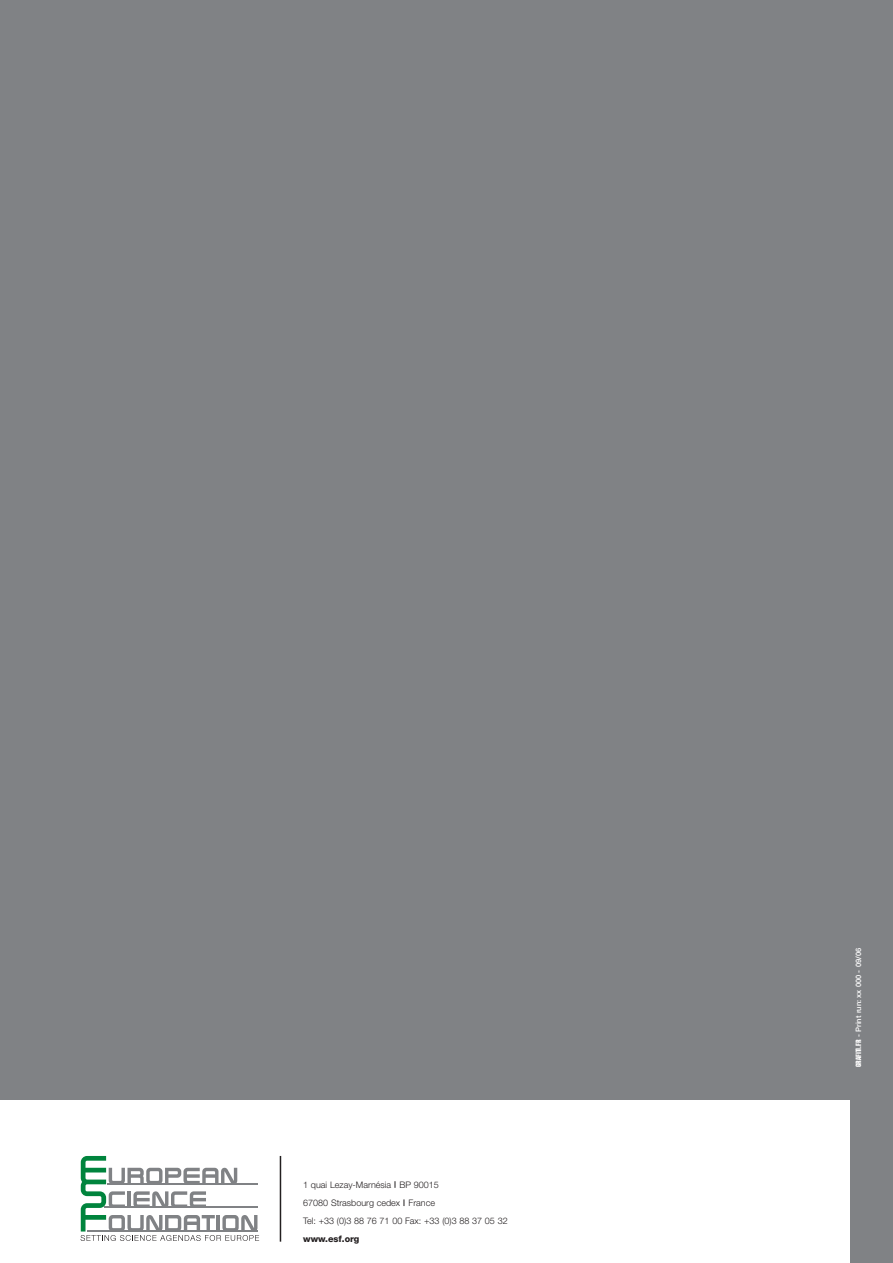
<style>
.page{position:relative;width:893px;height:1263px;background:#fff}
.page>*{position:absolute;margin:0;border:0;box-sizing:border-box;transform-origin:0 0}
.t1{font:300 9px/18px "Helvetica Neue";color:#231f20}
.t2{font:800 9px "Helvetica Neue";color:#231f20}
.t3{font:500 7.5px "Helvetica Neue";color:#fff}
.s1{font-family:"Machine";font-weight:400}
</style>
<div class="page">
<div style="left:850px;top:0;width:43px;height:1263px;background:#808285"></div>
<div style="left:0;top:0;width:850px;height:1099px;background:#808285"></div>
<svg style="left:81px;top:1156px;width:178px;height:85px"></svg>
<hr style="left:280px;top:1156px;width:1px;height:86px;background:#231f20">
<p class="t1" style="left:303px;top:1176px;width:206px">1 quai Lezay-Marnésia BP 90015<br>67080 Strasbourg cedex France<br>Tel: +33 (0)3 88 76 71 00 Fax: +33 (0)3 88 37 05 32</p>
<p class="t2" style="left:303px;top:1235px;width:58px">www.esf.org</p>
<p class="t3" style="left:856px;top:1067px;width:120px;rotate:-90deg"><span class="s1">grafiti.fr</span> - Print run: xx 000 - 09/06</p>
</div>
